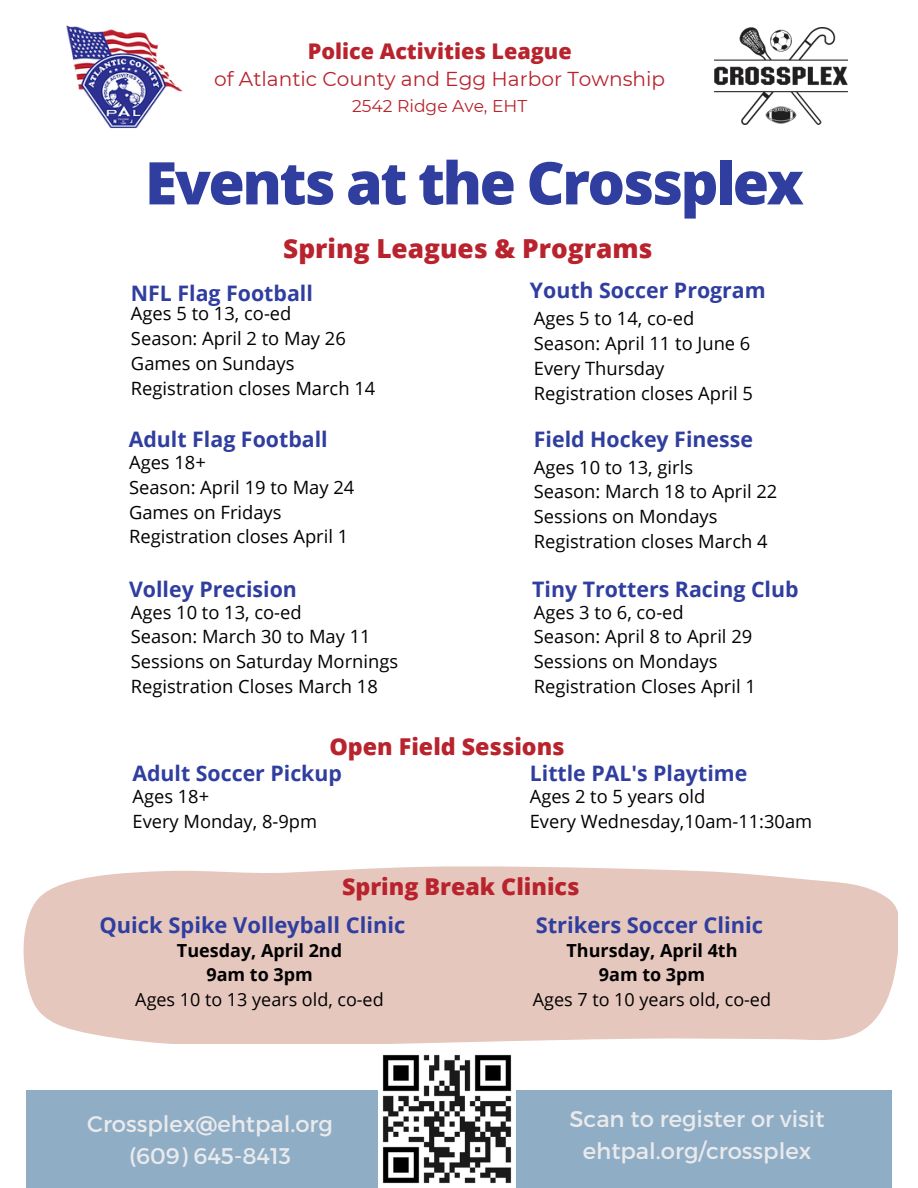
<style>
.page{position:relative;width:918px;height:1188px;background:#fff}
.page>*{position:absolute;margin:0;border:0;box-sizing:border-box;transform-origin:0 0}
.t1{font:800 58.95px "Open Sans";letter-spacing:-.04em;color:#2f3e9f}
.t2{font:800 26.25px "Open Sans";color:#b8232d}
.t3{font:800 23.25px "Open Sans";color:#b8232d}
.t4{font:22.65px/31.5px "Montserrat";color:#e9eaec;text-align:center}
.t5{font:700 21.9px "Open Sans";color:#2f3e9f}
.t6{font:800 21.6px "Open Sans";color:#b8232d}
.t7{font:700 21.3px "Open Sans";color:#2f3e9f}
.t8{font:20.1px "Montserrat";color:#b8232d}
.t9{font:18.3px/24.8px "Open Sans";color:#000}
.t10{font:700 18px "Open Sans";color:#000}
.t11{font:18px "Open Sans";color:#000}
.t12{font:17.1px "Montserrat";color:#b8232d}
</style>
<div class="page">
<div style="left:26px;top:1090px;width:866px;height:98px;background:#90adc6"></div>
<img style="left:66px;top:25px;width:116px;height:104px">
<img style="left:379px;top:1054px;width:137px;height:134px">
<img style="left:715px;top:28px;width:133px;height:96px">
<svg style="left:23px;top:866px;width:874px;height:177px;background:#e8ccc3"></svg>
<h3 class="t6" style="left:308px;top:36px;width:266px">Police Activities League</h3>
<h3 class="t8" style="left:214px;top:66px;width:452px">of Atlantic County and Egg Harbor Township</h3>
<h3 class="t12" style="left:352px;top:95px;width:176px">2542 Ridge Ave, EHT</h3>
<h1 class="t1" style="left:145px;top:141px;width:660px">Events at the Crossplex</h1>
<h2 class="t2" style="left:283px;top:230px;width:371px">Spring Leagues &amp; Programs</h2>
<h5 class="t7" style="left:131px;top:278px;width:184px">NFL Flag Football</h5>
<h3 class="t9" style="left:131px;top:301px;width:246px">Ages 5 to 13, co-ed<br>Season: April 2 to May 26<br>Games on Sundays<br>Registration closes March 14</h3>
<h5 class="t7" style="left:129px;top:425px;width:201px">Adult Flag Football</h5>
<h3 class="t9" style="left:129px;top:450px;width:227px">Ages 18+<br>Season: April 19 to May 24<br>Games on Fridays<br>Registration closes April 1</h3>
<h5 class="t7" style="left:129px;top:574px;width:169px">Volley Precision</h5>
<h3 class="t9" style="left:131px;top:599px;width:269px">Ages 10 to 13, co-ed<br>Season: March 30 to May 11<br>Sessions on Saturday Mornings<br>Registration Closes March 18</h3>
<h5 class="t7" style="left:530px;top:276px;width:238px">Youth Soccer Program</h5>
<h3 class="t9" style="left:534px;top:306px;width:221px">Ages 5 to 14, co-ed<br>Season: April 11 to June 6<br>Every Thursday<br>Registration closes April 5</h3>
<p class="t7" style="left:534px;top:425px;width:221px">Field Hockey Finesse</p>
<p class="t9" style="left:534px;top:454px;width:245px">Ages 10 to 13, girls<br>Season: March 18 to April 22<br>Sessions on Mondays<br>Registration closes March 4</p>
<p class="t7" style="left:532px;top:574px;width:268px">Tiny Trotters Racing Club</p>
<h4 class="t9" style="left:534px;top:599px;width:224px">Ages 3 to 6, co-ed<br>Season: April 8 to April 29<br>Sessions on Mondays<br>Registration Closes April 1</h4>
<p class="t3" style="left:329px;top:730px;width:237px">Open Field Sessions</p>
<p class="t7" style="left:133px;top:758px;width:211px">Adult Soccer Pickup</p>
<h3 class="t9" style="left:133px;top:783px;width:186px">Ages 18+<br>Every Monday, 8-9pm</h3>
<h5 class="t7" style="left:530px;top:758px;width:219px">Little PAL's Playtime</h5>
<h3 class="t9" style="left:530px;top:783px;width:284px">Ages 2 to 5 years old<br>Every Wednesday,10am-11:30am</h3>
<h3 class="t3" style="left:342px;top:870px;width:239px">Spring Break Clinics</h3>
<h5 class="t5" style="left:99px;top:909px;width:307px">Quick Spike Volleyball Clinic</h5>
<h3 class="t10" style="left:567px;top:937px;width:173px">Thursday, April 4th</h3>
<h5 class="t10" style="left:599px;top:962px;width:108px">9am to 3pm</h5>
<p class="t11" style="left:533px;top:987px;width:240px">Ages 7 to 10 years old, co-ed</p>
<p class="t5" style="left:536px;top:909px;width:229px">Strikers Soccer Clinic</p>
<h3 class="t10" style="left:177px;top:937px;width:167px">Tuesday, April 2nd</h3>
<h3 class="t10" style="left:206px;top:962px;width:108px">9am to 3pm</h3>
<p class="t11" style="left:135px;top:987px;width:250px">Ages 10 to 13 years old, co-ed</p>
<h5 class="t4" style="left:87px;top:1107px;width:247px">Crossplex@ehtpal.org (609) 645-8413</h5>
<h3 class="t4" style="left:569px;top:1102px;width:257px">Scan to register or visit ehtpal.org/crossplex</h3>
</div>
